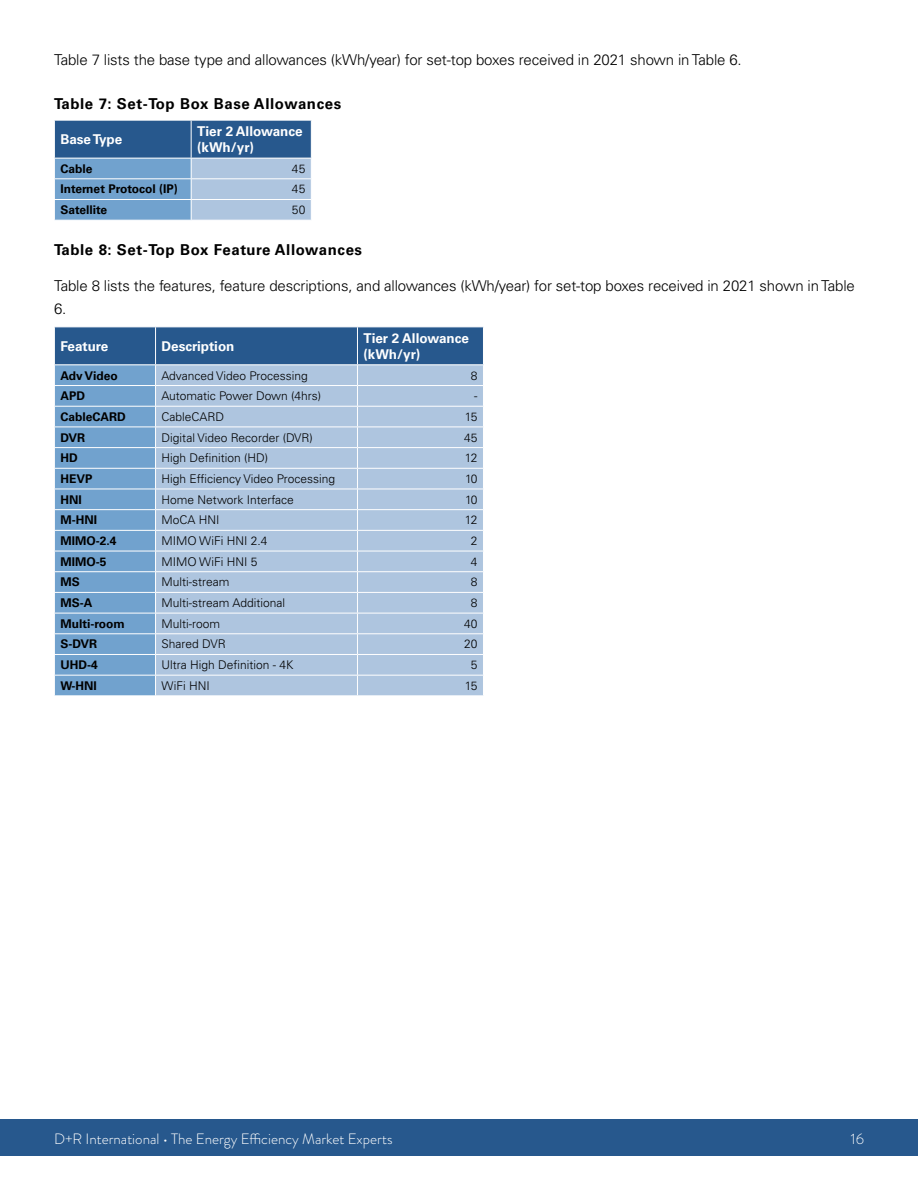
<style>
.page{position:relative;width:918px;height:1188px;background:#fff}
.page>*{position:absolute;margin:0;border:0;box-sizing:border-box;transform-origin:0 0}
.Body_Text{font:300 15px/22.5px "Univers LT Std";letter-spacing:-.01em;color:#000}
.figure_table_head{font:700 15px "Univers LT Std";letter-spacing:.04em;color:#000}
.t1{font:300 15px "Brandon Grotesque";color:#fff}
.t2{font:700 13.5px/16.2px "Univers LT Std";color:#fff}
.Notes{font:300 12px "Univers LT Std";color:#000}
.Y_Axis_Titles{font:700 12px "Univers LT Std";color:#000}
</style>
<div class="page">
<div style="left:0;top:1120px;width:918px;height:36px;background:#27588d"></div>
<svg style="left:54px;top:120px;width:258px;height:100px;background:#6f96be"></svg>
<svg style="left:54px;top:327px;width:430px;height:369px;background:#99b6d5"></svg>
<hr style="left:54px;top:695px;width:102px;height:1px;background:#fff">
<p class="Body_Text" style="left:54px;top:48px;width:689px">Table 7 lists the base type and allowances (kWh/year) for set-top boxes received in 2021 shown in Table 6.</p>
<p class="figure_table_head" style="left:54px;top:95px;width:289px">Table 7: Set-Top Box Base Allowances</p>
<p class="t2" style="left:60px;top:131px;width:63px">Base Type</p>
<p class="t2" style="left:197px;top:123px;width:107px">Tier 2 Allowance (kWh/yr)</p>
<p class="Y_Axis_Titles" style="left:60px;top:162px;width:34px">Cable</p>
<p class="Notes" style="left:292px;top:161px;width:15px">45</p>
<p class="Y_Axis_Titles" style="left:60px;top:182px;width:119px">Internet Protocol (IP)</p>
<p class="Notes" style="left:292px;top:182px;width:15px">45</p>
<p class="Y_Axis_Titles" style="left:60px;top:203px;width:48px">Satellite</p>
<p class="Notes" style="left:292px;top:203px;width:15px">50</p>
<p class="figure_table_head" style="left:54px;top:241px;width:310px">Table 8: Set-Top Box Feature Allowances</p>
<p class="Body_Text" style="left:54px;top:275px;width:802px">Table 8 lists the features, feature descriptions, and allowances (kWh/year) for set-top boxes received in 2021 shown in Table<br>6.</p>
<p class="t2" style="left:60px;top:338px;width:49px">Feature</p>
<p class="t2" style="left:162px;top:338px;width:74px">Description</p>
<p class="t2" style="left:363px;top:330px;width:107px">Tier 2 Allowance (kWh/yr)</p>
<p class="Y_Axis_Titles" style="left:60px;top:368px;width:59px">Adv Video</p>
<p class="Notes" style="left:162px;top:368px;width:148px">Advanced Video Processing</p>
<p class="Notes" style="left:471px;top:368px;width:8px">8</p>
<p class="Y_Axis_Titles" style="left:60px;top:389px;width:26px">APD</p>
<p class="Notes" style="left:162px;top:389px;width:161px">Automatic Power Down (4hrs)</p>
<p class="Notes" style="left:474px;top:389px;width:5px">-</p>
<p class="Y_Axis_Titles" style="left:60px;top:410px;width:67px">CableCARD</p>
<p class="Notes" style="left:162px;top:409px;width:64px">CableCARD</p>
<p class="Notes" style="left:465px;top:409px;width:14px">15</p>
<p class="Y_Axis_Titles" style="left:60px;top:430px;width:26px">DVR</p>
<p class="Notes" style="left:162px;top:430px;width:153px">Digital Video Recorder (DVR)</p>
<p class="Notes" style="left:464px;top:430px;width:15px">45</p>
<p class="Y_Axis_Titles" style="left:60px;top:451px;width:19px">HD</p>
<p class="Notes" style="left:162px;top:451px;width:108px">High Definition (HD)</p>
<p class="Notes" style="left:465px;top:451px;width:14px">12</p>
<p class="Y_Axis_Titles" style="left:60px;top:472px;width:33px">HEVP</p>
<p class="Notes" style="left:162px;top:471px;width:175px">High Efficiency Video Processing</p>
<p class="Notes" style="left:465px;top:471px;width:14px">10</p>
<p class="Y_Axis_Titles" style="left:60px;top:492px;width:23px">HNI</p>
<p class="Notes" style="left:162px;top:492px;width:134px">Home Network Interface</p>
<p class="Notes" style="left:465px;top:492px;width:14px">10</p>
<p class="Y_Axis_Titles" style="left:60px;top:513px;width:38px">M-HNI</p>
<p class="Notes" style="left:162px;top:513px;width:60px">MoCA HNI</p>
<p class="Notes" style="left:465px;top:513px;width:14px">12</p>
<p class="Y_Axis_Titles" style="left:60px;top:534px;width:58px">MIMO-2.4</p>
<p class="Notes" style="left:162px;top:534px;width:108px">MIMO WiFi HNI 2.4</p>
<p class="Notes" style="left:471px;top:534px;width:8px">2</p>
<p class="Y_Axis_Titles" style="left:60px;top:554px;width:47px">MIMO-5</p>
<p class="Notes" style="left:162px;top:554px;width:98px">MIMO WiFi HNI 5</p>
<p class="Notes" style="left:471px;top:554px;width:8px">4</p>
<p class="Y_Axis_Titles" style="left:60px;top:575px;width:21px">MS</p>
<p class="Notes" style="left:162px;top:575px;width:69px">Multi-stream</p>
<p class="Notes" style="left:471px;top:575px;width:8px">8</p>
<p class="Y_Axis_Titles" style="left:60px;top:596px;width:33px">MS-A</p>
<p class="Notes" style="left:162px;top:596px;width:125px">Multi-stream Additional</p>
<p class="Notes" style="left:471px;top:596px;width:8px">8</p>
<p class="Y_Axis_Titles" style="left:60px;top:617px;width:66px">Multi-room</p>
<p class="Notes" style="left:162px;top:616px;width:60px">Multi-room</p>
<p class="Notes" style="left:464px;top:616px;width:15px">40</p>
<p class="Y_Axis_Titles" style="left:60px;top:637px;width:38px">S-DVR</p>
<p class="Notes" style="left:162px;top:637px;width:66px">Shared DVR</p>
<p class="Notes" style="left:464px;top:637px;width:15px">20</p>
<p class="Y_Axis_Titles" style="left:60px;top:658px;width:39px">UHD-4</p>
<p class="Notes" style="left:162px;top:658px;width:134px">Ultra High Definition - 4K</p>
<p class="Notes" style="left:471px;top:658px;width:8px">5</p>
<p class="Y_Axis_Titles" style="left:60px;top:679px;width:38px">W-HNI</p>
<p class="Notes" style="left:162px;top:678px;width:50px">WiFi HNI</p>
<p class="Notes" style="left:465px;top:678px;width:14px">15</p>
<p class="t1" style="left:54px;top:1128px;width:340px">D+R International • The Energy Efficiency Market Experts</p>
<p class="t1" style="left:851px;top:1128px;width:15px">16</p>
</div>
